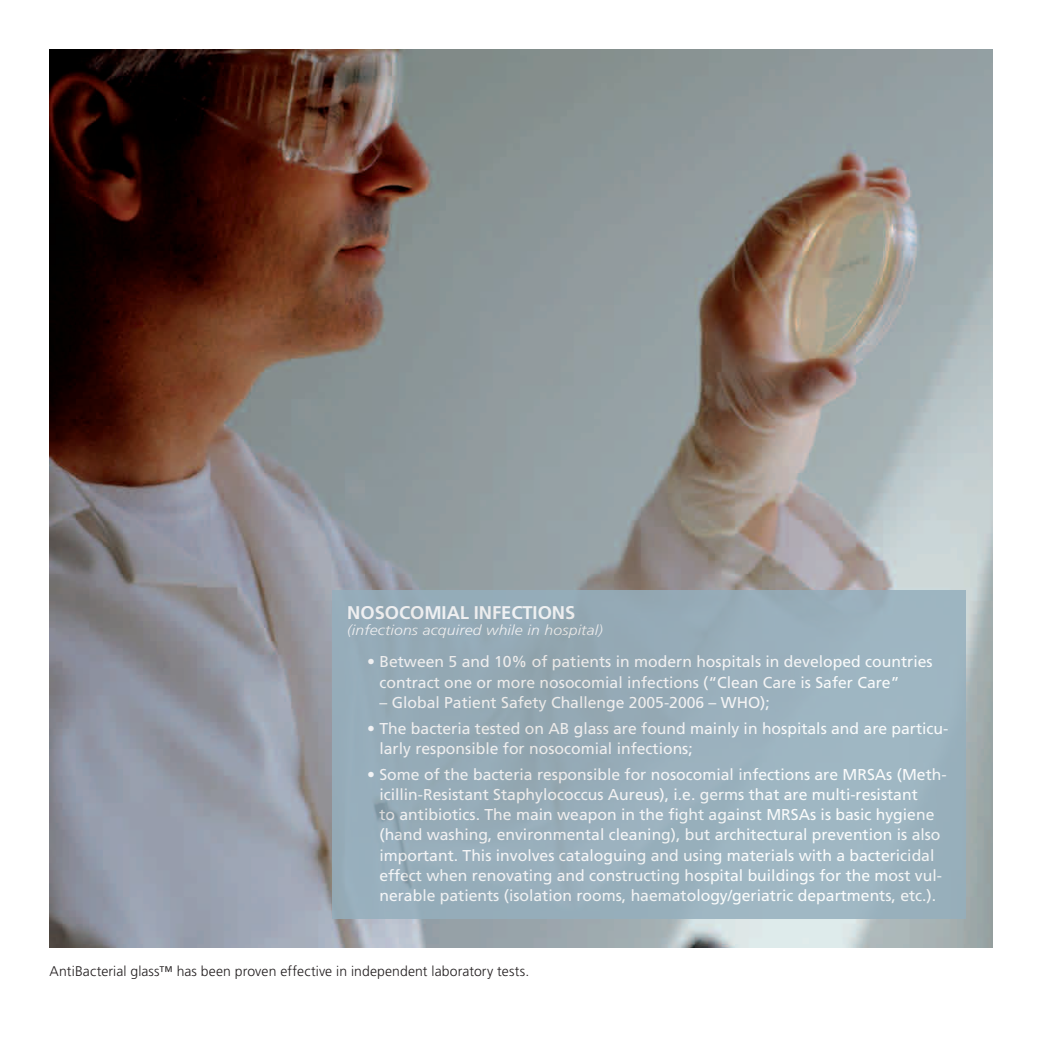
<style>
.page{position:relative;width:1042px;height:1042px;background:#fff}
.page>*{position:absolute;margin:0;border:0;box-sizing:border-box;transform-origin:0 0}
.t1{font:700 18.38px "Frutiger LT Std";letter-spacing:-.005em;color:#fff}
.t2{font:15.75px/20.1px "Frutiger LT Std";color:#fff}
.t3{font:italic 300 14.17px "Frutiger LT Std";letter-spacing:.01em;color:#fff;scale:1.11 1}
.légende{font:300 14px "Frutiger LT Std";letter-spacing:.005em;color:#231f20}
</style>
<div class="page">
<img style="left:50px;top:50px;width:942px;height:897px">
<div style="left:332px;top:590px;width:634px;height:329px;background:#95afbd"></div>
<p class="t1" style="left:347px;top:602px;width:229px">NOSOCOMIAL INFECTIONS</p>
<p class="t3" style="left:347px;top:622px;width:232px">(infections acquired while in hospital)</p>
<p class="t2" style="left:379px;top:652px;width:555px;text-indent:-12px">• Between 5 and 10% of patients in modern hospitals in developed countries contract one or more nosocomial infections (“Clean Care is Safer Care”</p>
<p class="t2" style="left:379px;top:692px;width:392px">– Global Patient Safety Challenge 2005-2006 – WHO);</p>
<p class="t2" style="left:379px;top:718px;width:570px;text-indent:-12px">• The bacteria tested on AB glass are found mainly in hospitals and are particu&shy;larly responsible for nosocomial infections;</p>
<p class="t2" style="left:379px;top:764px;width:569px;text-indent:-12px">• Some of the bacteria responsible for nosocomial infections are MRSAs (Meth&shy;icillin-Resistant Staphylococcus Aureus), i.e. germs that are multi-resistant<br>to antibiotics. The main weapon in the fight against MRSAs is basic hygiene (hand washing, environmental cleaning), but architectural prevention is also important. This involves cataloguing and using materials with a bactericidal effect when renovating and constructing hospital buildings for the most vul&shy;nerable patients (isolation rooms, haematology/geriatric departments, etc.).</p>
<p class="légende" style="left:50px;top:963px;width:481px">AntiBacterial glass™ has been proven effective in independent laboratory tests.</p>
</div>
